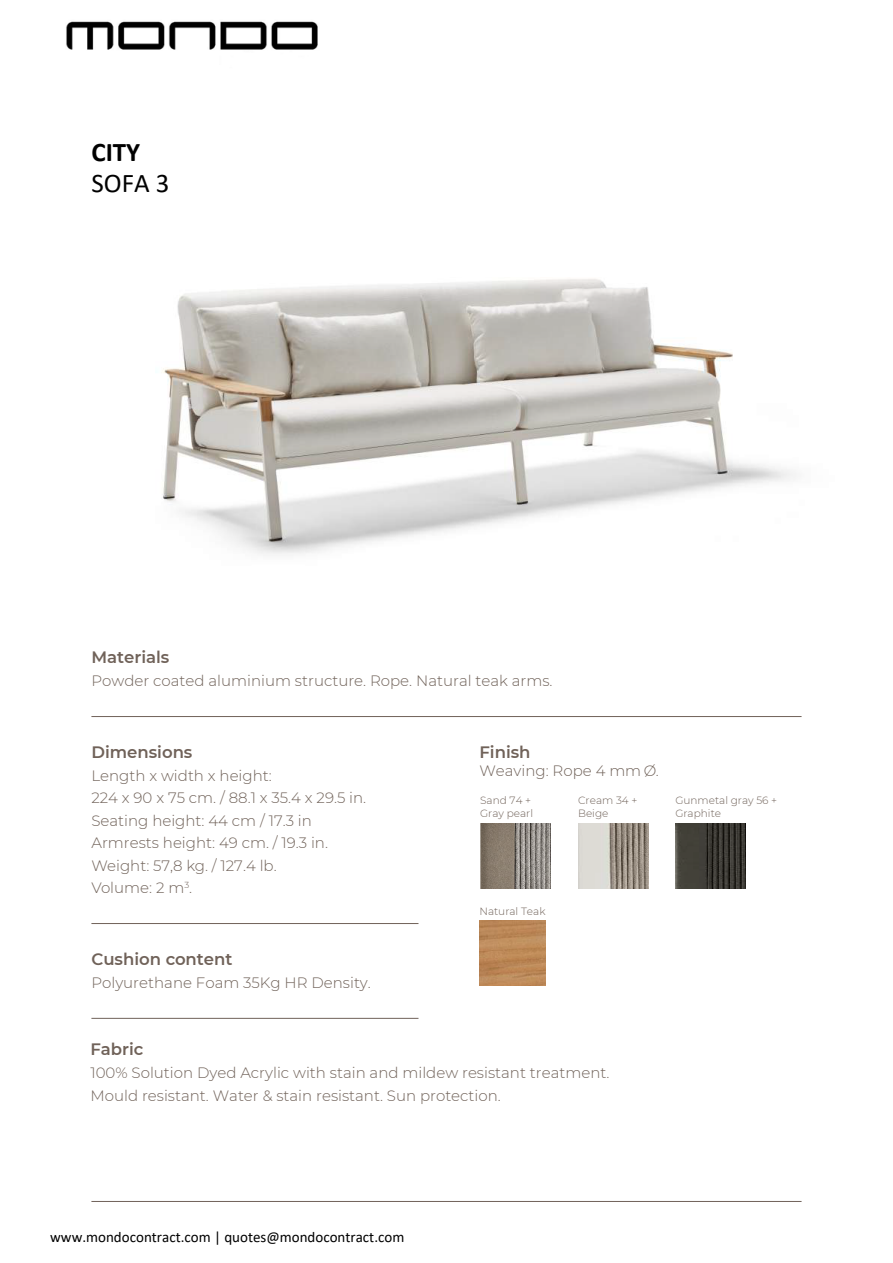
<style>
.page{position:relative;width:893px;height:1263px;background:#fff}
.page>*{position:absolute;margin:0;border:0;box-sizing:border-box;transform-origin:0 0}
.t1{font:27px "Calibri";color:#000}
.t2{font:700 27px "Calibri";color:#000}
.t3{font:600 16.5px "Montserrat";color:#706259}
.t4{font:300 15px/22.5px "Montserrat";color:#706259}
.t5{font:15px "Calibri";color:#000}
.t6{font:300 10.5px/12.6px "Montserrat";color:#706259}
</style>
<div class="page">
<hr style="left:91px;top:716px;width:710px;height:1px;background:#706259">
<img style="left:479px;top:921px;width:66px;height:65px">
<img style="left:578px;top:824px;width:71px;height:64px">
<img style="left:675px;top:824px;width:71px;height:64px">
<hr style="left:91px;top:1018px;width:327px;height:1px;background:#706259">
<hr style="left:91px;top:1201px;width:710px;height:1px;background:#706259">
<hr style="left:91px;top:923px;width:327px;height:1px;background:#706259">
<img style="left:162px;top:279px;width:634px;height:275px">
<img style="left:480px;top:824px;width:71px;height:65px">
<img style="left:66px;top:21px;width:252px;height:29px">
<h1 class="t2" style="left:91px;top:133px;width:50px">CITY</h1>
<h1 class="t1" style="left:91px;top:164px;width:80px">SOFA 3</h1>
<p class="t3" style="left:91px;top:646px;width:79px">Materials</p>
<p class="t4" style="left:91px;top:669px;width:463px">Powder coated aluminium structure. Rope. Natural teak arms.</p>
<p class="t3" style="left:91px;top:740px;width:103px">Dimensions</p>
<p class="t4" style="left:91px;top:763px;width:276px">Length x width x height:<br>224 x 90 x 75 cm. / 88.1 x 35.4 x 29.5 in.</p>
<p class="t4" style="left:91px;top:831px;width:238px">Armrests height: 49 cm. / 19.3 in.<br>Weight: 57,8 kg. / 127.4 lb.<br>Volume: 2 m<sup>3</sup>.</p>
<p class="t4" style="left:91px;top:808px;width:222px">Seating height: 44 cm / 17.3 in</p>
<p class="t3" style="left:91px;top:948px;width:143px">Cushion content</p>
<p class="t4" style="left:91px;top:971px;width:281px">Polyurethane Foam 35Kg HR Density.</p>
<p class="t3" style="left:479px;top:740px;width:53px">Finish</p>
<p class="t4" style="left:479px;top:759px;width:181px">Weaving: Rope 4 mm Ø.</p>
<p class="t6" style="left:480px;top:794px;width:54px">Sand 74 +<br>Gray pearl</p>
<p class="t6" style="left:578px;top:794px;width:61px">Cream 34 +<br>Beige</p>
<p class="t6" style="left:675px;top:794px;width:103px">Gunmetal gray 56 +<br>Graphite</p>
<p class="t6" style="left:479px;top:904px;width:68px">Natural Teak</p>
<p class="t3" style="left:90px;top:1037px;width:55px">Fabric</p>
<p class="t4" style="left:90px;top:1061px;width:520px;line-height:23.1px">100% Solution Dyed Acrylic with stain and mildew resistant treatment.<br>Mould resistant. Water &amp; stain resistant. Sun protection.</p>
<p class="t5" style="left:50px;top:1226px;width:356px">www.mondocontract.com | quotes@mondocontract.com</p>
</div>
